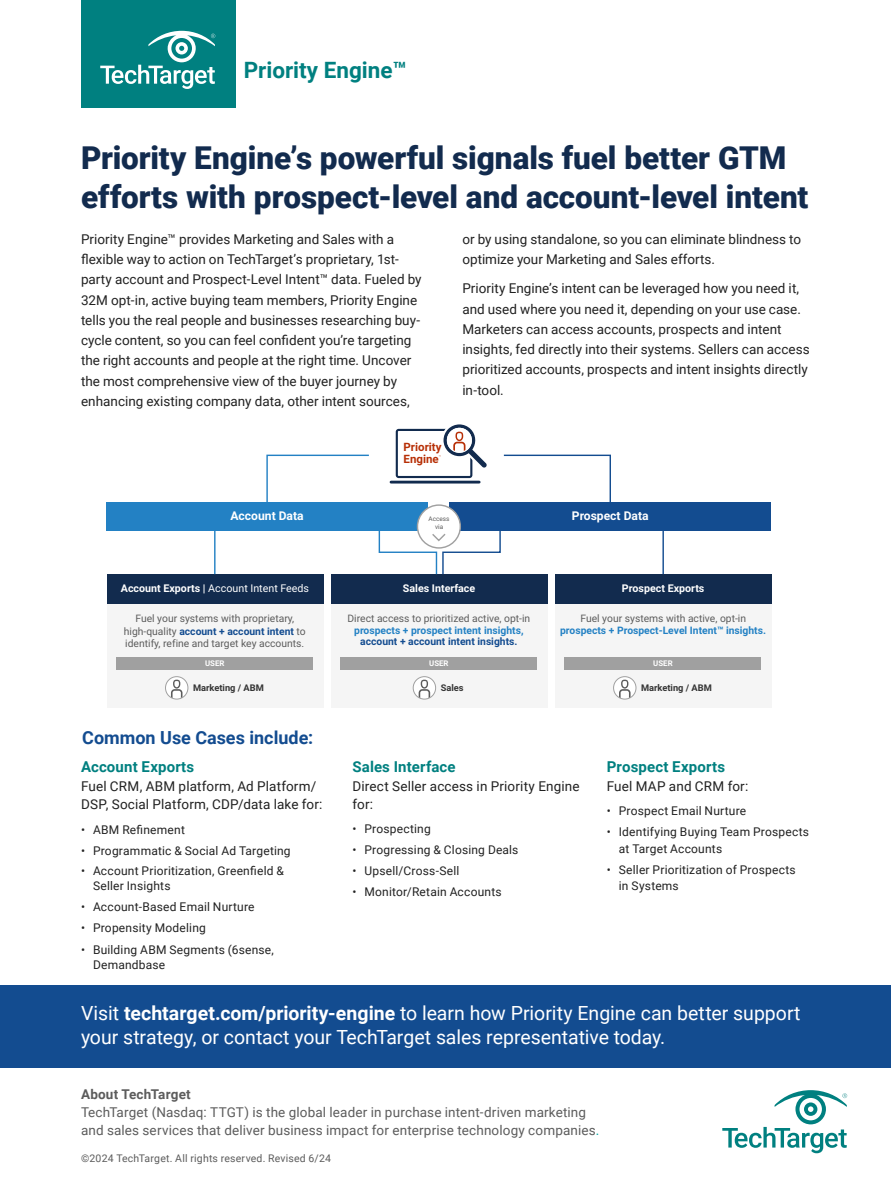
<style>
.page{position:relative;width:891px;height:1188px;background:#fff}
.page>*{position:absolute;margin:0;border:0;box-sizing:border-box;transform-origin:0 0}
.Heading{font:900 31.5px/39px "Roboto";letter-spacing:-.005em;color:#122b4e}
.t1{font:700 22.5px "Roboto";color:#008080}
.Call_to_Action{font:19.5px/24px "Roboto";color:#fff}
.Sub_Heading{font:700 18px "Roboto";color:#134c90}
.Heading_4{font:700 15px "Roboto";letter-spacing:.01em;color:#008080}
.Paragraph_Style_10_15{font:13.5px/20.2px "Roboto";color:#212121}
.t2{font:13.5px/18px "Roboto";letter-spacing:.01em;color:#5c5c5c}
.t3{font:700 12.15px "Roboto";color:#fff}
.t4{font:12px/16.5px "Roboto";letter-spacing:.015em;color:#212121}
.t5{font:700 11.55px/11.9px "Roboto";color:#b72f06}
.t6{font:10.65px "Roboto";color:#fff}
.t7{font:700 10.65px "Roboto";color:#fff}
.t8{font:10.5px "Roboto";letter-spacing:.02em;color:#5c5c5c}
.t9{font:10.35px/11.4px "Roboto";color:#5c5c5c;text-align:center}
.t10{font:700 10.35px/11.4px "Roboto";color:#2381c4;text-align:center}
.t11{font:700 9.3px "Roboto";color:#333}
.t12{font:700 7.8px "Roboto";color:#fff}
.t13{font:6.45px/7.6px "Roboto";color:#5c5c5c;text-align:center}
.t14{font:3.6px "Roboto";color:#b72f06}
.s1{font-weight:700}
.s2{font-weight:700;color:#134c90}
.s3{font-weight:700;color:#2381c4}
.s4{font-weight:400;color:#5c5c5c}
.s5{color:#00a69f}
</style>
<div class="page">
<div style="left:82px;top:0;width:154px;height:108px;background:#008080"></div>
<svg style="left:100px;top:31px;width:115px;height:58px"></svg>
<div style="left:0;top:985px;width:891px;height:83px;background:#134c90"></div>
<svg style="left:722px;top:1090px;width:125px;height:63px"></svg>
<hr style="left:391px;top:481px;width:88px;height:3px;background:#122b4e">
<svg style="left:396px;top:424px;width:91px;height:54px"></svg>
<div style="left:107px;top:502px;width:321px;height:28px;background:#2381c4"></div>
<div style="left:450px;top:502px;width:321px;height:28px;background:#134c90"></div>
<div style="left:555px;top:574px;width:217px;height:134px;background:#f5f5f5"></div>
<div style="left:555px;top:574px;width:217px;height:30px;background:#122b4e"></div>
<div style="left:565px;top:658px;width:196px;height:12px;background:#a0a0a0"></div>
<svg style="left:614px;top:677px;width:22px;height:22px"></svg>
<div style="left:613px;top:676px;width:23px;height:23px;border:1px solid #a0a0a0;border-radius:50%"></div>
<svg style="left:619px;top:680px;width:12px;height:19px"></svg>
<div style="left:331px;top:574px;width:217px;height:134px;background:#f5f5f5"></div>
<div style="left:331px;top:574px;width:217px;height:30px;background:#122b4e"></div>
<div style="left:341px;top:658px;width:196px;height:12px;background:#a0a0a0"></div>
<svg style="left:413px;top:677px;width:23px;height:22px"></svg>
<div style="left:413px;top:676px;width:23px;height:23px;border:1px solid #a0a0a0;border-radius:50%"></div>
<svg style="left:419px;top:680px;width:11px;height:19px"></svg>
<div style="left:107px;top:574px;width:216px;height:134px;background:#f5f5f5"></div>
<div style="left:107px;top:574px;width:216px;height:30px;background:#122b4e"></div>
<div style="left:116px;top:658px;width:197px;height:12px;background:#a0a0a0"></div>
<svg style="left:166px;top:677px;width:22px;height:22px"></svg>
<div style="left:165px;top:676px;width:23px;height:23px;border:1px solid #a0a0a0;border-radius:50%"></div>
<svg style="left:171px;top:680px;width:12px;height:19px"></svg>
<svg style="left:266px;top:454px;width:103px;height:48px"></svg>
<svg style="left:503px;top:454px;width:108px;height:48px"></svg>
<hr style="left:214px;top:530px;width:2px;height:44px;background:#2381c4">
<hr style="left:662px;top:530px;width:2px;height:44px;background:#134c90">
<div style="left:417px;top:505px;width:43px;height:43px;background:#fff;border-radius:50%"></div>
<div style="left:417px;top:504px;width:44px;height:45px;border:1px solid #a0a0a0;border-radius:50%"></div>
<svg style="left:378px;top:529px;width:124px;height:46px"></svg>
<h2 class="t1" style="left:244px;top:54px;width:165px">Priority Engine™</h2>
<p class="Heading" style="left:81px;top:137px;width:729px">Priority Engine’s powerful signals fuel better GTM efforts with prospect-level and account-level intent</p>
<p class="Paragraph_Style_10_15" style="left:81px;top:229px;width:342px">Priority Engine™ provides Marketing and Sales with a flexible way to action on TechTarget’s proprietary, 1st&shy;party account and Prospect-Level Intent™ data. Fueled by 32M opt-in, active buying team members, Priority Engine tells you the real people and businesses researching buy&shy;cycle content, so you can feel confident you’re targeting the right accounts and people at the right time. Uncover the most comprehensive view of the buyer journey by enhancing existing company data, other intent sources,</p>
<p class="Paragraph_Style_10_15" style="left:462px;top:229px;width:340px">or by using standalone, so you can eliminate blindness to optimize your Marketing and Sales efforts.</p>
<p class="Paragraph_Style_10_15" style="left:462px;top:278px;width:349px">Priority Engine’s intent can be leveraged how you need it, and used where you need it, depending on your use case.<br>Marketers can access accounts, prospects and intent insights, fed directly into their systems. Sellers can access prioritized accounts, prospects and intent insights directly in-tool.</p>
<p class="t5" style="left:404px;top:441px;width:40px">Priority<br>Engine</p>
<p class="t14" style="left:439px;top:455px;width:4px">™</p>
<p class="t3" style="left:230px;top:507px;width:75px">Account Data</p>
<p class="t3" style="left:572px;top:507px;width:78px">Prospect Data</p>
<p class="t13" style="left:429px;top:515px;width:22px">Access via</p>
<p class="t6" style="left:121px;top:581px;width:190px"><span class="s1">Account Exports |</span> Account Intent Feeds</p>
<p class="t9" style="left:124px;top:612px;width:183px;line-height:12.5px">Fuel your systems with proprietary, high-quality <span class="s2">account + account intent</span> to identify, refine and target key accounts.</p>
<p class="t12" style="left:205px;top:658px;width:21px">USER</p>
<p class="t11" style="left:193px;top:682px;width:72px">Marketing / ABM</p>
<p class="Sub_Heading" style="left:82px;top:725px;width:233px">Common Use Cases include:</p>
<p class="Heading_4" style="left:81px;top:756px;width:115px">Account Exports</p>
<p class="Paragraph_Style_10_15" style="left:81px;top:777px;width:243px;line-height:18px">Fuel CRM, ABM platform, Ad Platform/<br>DSP, Social Platform, CDP/data lake for:</p>
<p class="t4" style="left:81px;top:821px;width:106px">• ABM Refinement</p>
<p class="t4" style="left:81px;top:842px;width:211px">• Programmatic &amp; Social Ad Targeting</p>
<p class="t4" style="left:93px;top:863px;width:193px;line-height:14.4px;text-indent:-12px">• Account Prioritization, Greenfield &amp;<br>Seller Insights</p>
<p class="t4" style="left:81px;top:898px;width:175px">• Account-Based Email Nurture</p>
<p class="t4" style="left:81px;top:919px;width:126px">• Propensity Modeling</p>
<p class="t4" style="left:93px;top:941px;width:182px;line-height:15px;text-indent:-12px">• Building ABM Segments (6sense,<br>Demandbase</p>
<p class="t7" style="left:403px;top:581px;width:74px">Sales Interface</p>
<p class="t9" style="left:348px;top:612px;width:184px">Direct access to prioritized active, opt-in <span class="s3">prospects + prospect intent insights, </span><span class="s2">account + account intent insights.</span></p>
<p class="t12" style="left:429px;top:658px;width:21px">USER</p>
<p class="t11" style="left:441px;top:682px;width:24px">Sales</p>
<p class="t7" style="left:622px;top:581px;width:84px">Prospect Exports</p>
<p class="t10" style="left:560px;top:612px;width:208px"><span class="s4">Fuel your systems with active, opt-in </span>prospects + Prospect-Level Intent™ insights.</p>
<p class="t12" style="left:653px;top:658px;width:21px">USER</p>
<p class="t11" style="left:641px;top:682px;width:72px">Marketing / ABM</p>
<p class="Heading_4" style="left:352px;top:756px;width:105px">Sales Interface</p>
<p class="Paragraph_Style_10_15" style="left:352px;top:777px;width:229px;line-height:18px">Direct Seller access in Priority Engine for:</p>
<p class="t4" style="left:352px;top:820px;width:80px">• Prospecting</p>
<p class="t4" style="left:352px;top:841px;width:168px">• Progressing &amp; Closing Deals</p>
<p class="t4" style="left:352px;top:862px;width:108px">• Upsell/Cross-Sell</p>
<p class="t4" style="left:352px;top:883px;width:151px">• Monitor/Retain Accounts</p>
<p class="Heading_4" style="left:607px;top:756px;width:120px">Prospect Exports</p>
<p class="Paragraph_Style_10_15" style="left:607px;top:776px;width:143px">Fuel MAP and CRM for:</p>
<p class="t4" style="left:607px;top:802px;width:141px">• Prospect Email Nurture</p>
<p class="t4" style="left:619px;top:823px;width:192px;text-indent:-12px">• Identifying Buying Team Prospects at Target Accounts</p>
<p class="t4" style="left:619px;top:861px;width:178px;text-indent:-12px">• Seller Prioritization of Prospects in Systems</p>
<p class="Call_to_Action" style="left:81px;top:1000px;width:721px">Visit <span class="s1">techtarget.com/priority-engine</span> to learn how Priority Engine can better support your strategy, or contact your TechTarget sales representative today.</p>
<p class="t2" style="left:81px;top:1085px;width:520px"><span class="s1">About TechTarget<br></span>TechTarget (Nasdaq: TTGT) is the global leader in purchase intent-driven marketing and sales services that deliver business impact for enterprise technology companies<span class="s5">.</span></p>
<p class="t8" style="left:81px;top:1151px;width:252px">©2024 TechTarget. All rights reserved. Revised 6/24</p>
</div>
